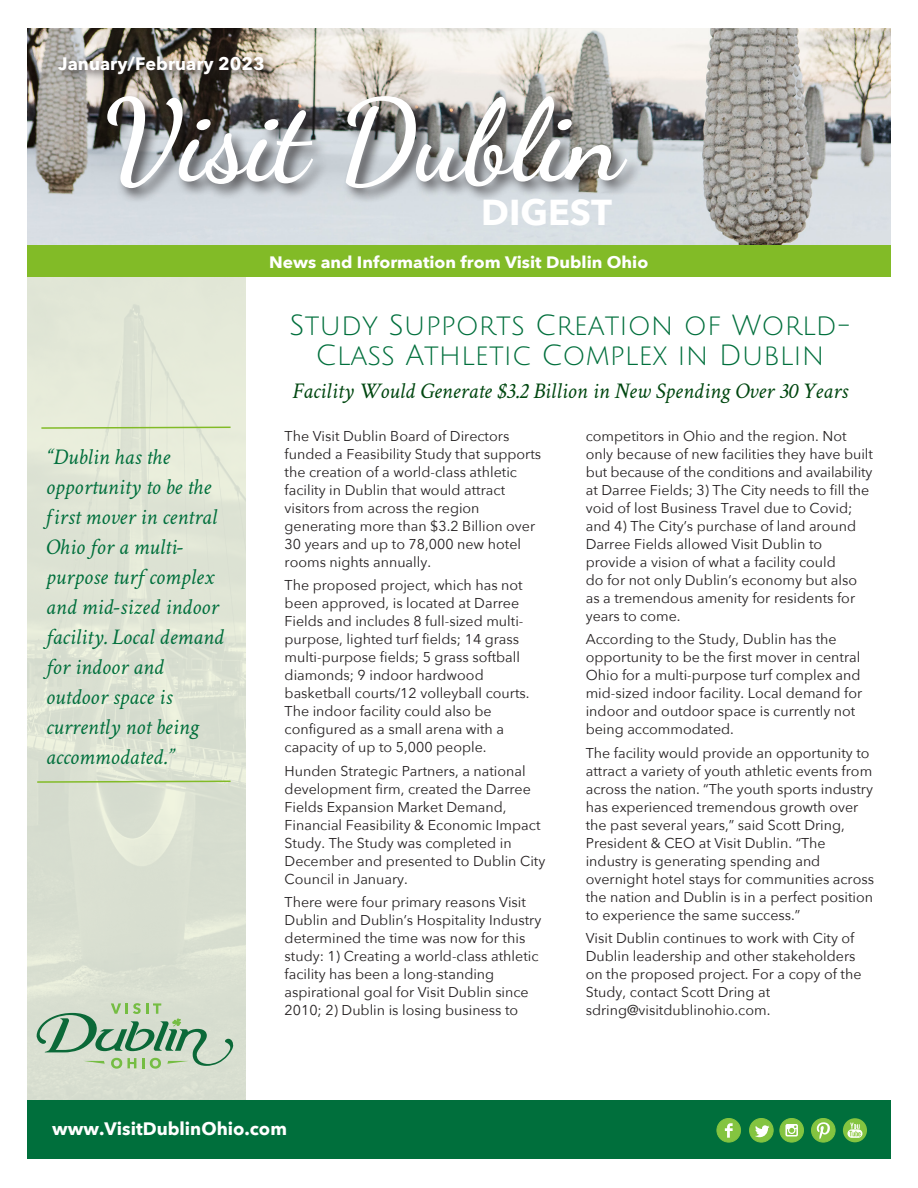
<style>
.page{position:relative;width:918px;height:1188px;background:#fff}
.page>*{position:absolute;margin:0;border:0;box-sizing:border-box;transform-origin:0 0}
.t1{font:700 114px "Dancing Script";color:#fff}
.t2{font:700 36px "Avenir Next";color:#fff}
.t3{font:28.5px/30px "Julius Sans One";color:#006f3c;text-align:center}
.t4{font:italic 22.5px/30px "Crimson Text";color:#006f3c}
.t5{font:italic 22.5px "Crimson Text";color:#004710}
.t6{font:700 18px "Avenir Next";color:#fff}
.t7{font:700 16.5px "Avenir Next";color:#fff;scale:1.05 1}
.t8{font:14.25px/18px "Avenir Next";color:#231f20}
</style>
<div class="page">
<img style="left:27px;top:28px;width:864px;height:216px">
<div style="left:54px;top:53px;width:221px;height:32px;background:#231f20;opacity:.75"></div>
<div style="left:27px;top:1100px;width:864px;height:59px;background:#006f3c"></div>
<div style="left:812px;top:1118px;width:23px;height:24px;background:#84c440;border-radius:50%"></div>
<div style="left:811px;top:1118px;width:24px;height:24px;border:1px solid #84c440;border-radius:50%"></div>
<svg style="left:816px;top:1122px;width:14px;height:17px"></svg>
<div style="left:717px;top:1118px;width:24px;height:24px;background:#84c440;border-radius:50%"></div>
<div style="left:717px;top:1118px;width:24px;height:24px;border:1px solid #84c440;border-radius:50%"></div>
<svg style="left:725px;top:1123px;width:8px;height:15px"></svg>
<div style="left:750px;top:1118px;width:23px;height:24px;background:#84c440;border-radius:50%"></div>
<div style="left:749px;top:1118px;width:24px;height:24px;border:1px solid #84c440;border-radius:50%"></div>
<svg style="left:755px;top:1125px;width:14px;height:12px"></svg>
<div style="left:780px;top:1118px;width:24px;height:24px;background:#84c440;border-radius:50%"></div>
<div style="left:780px;top:1118px;width:24px;height:24px;border:1px solid #84c440;border-radius:50%"></div>
<svg style="left:784px;top:1124px;width:14px;height:14px"></svg>
<div style="left:843px;top:1118px;width:24px;height:24px;background:#84c440;border-radius:50%"></div>
<svg style="left:847px;top:1129px;width:15px;height:9px"></svg>
<svg style="left:849px;top:1123px;width:12px;height:13px"></svg>
<svg style="left:40px;top:426px;width:192px;height:4px"></svg>
<svg style="left:36px;top:780px;width:196px;height:4px"></svg>
<div style="left:104px;top:93px;width:539px;height:111px;background:#231f20;opacity:.75"></div>
<div style="left:27px;top:245px;width:864px;height:32px;background:#82bb27"></div>
<svg style="left:37px;top:1003px;width:196px;height:66px;background:#b2c9b1"></svg>
<p class="t6" style="left:58px;top:48px;width:208px">January/February 2023</p>
<p class="t1" style="left:103px;top:70px;width:521px">Visit Dublin</p>
<p class="t2" style="left:481px;top:181px;width:133px">DIGEST</p>
<p class="t7" style="left:269px;top:248px;width:363px">News and Information from Visit Dublin Ohio</p>
<p class="t4" style="left:46px;top:442px;width:179px">“Dublin has the opportunity to be the first mover in central<br>Ohio for a multi&shy;purpose turf complex and mid-sized indoor facility. Local demand for indoor and outdoor space is currently not being accommodated.”</p>
<p class="t3" style="left:289px;top:311px;width:563px">Study Supports Creation of World-<br>Class Athletic Complex in Dublin</p>
<p class="t5" style="left:292px;top:378px;width:557px">Facility Would Generate $3.2 Billion in New Spending Over 30 Years</p>
<p class="t8" style="left:285px;top:426px;width:258px">The Visit Dublin Board of Directors funded a Feasibility Study that supports the creation of a world-class athletic facility in Dublin that would attract visitors from across the region generating more than $3.2 Billion over 30 years and up to 78,000 new hotel rooms nights annually.</p>
<p class="t8" style="left:285px;top:576px;width:247px">The proposed project, which has not been approved, is located at Darree Fields and includes 8 full-sized multi&shy;purpose, lighted turf fields; 14 grass multi-purpose fields; 5 grass softball diamonds; 9 indoor hardwood basketball courts/12 volleyball courts.<br>The indoor facility could also be configured as a small arena with a capacity of up to 5,000 people.</p>
<p class="t8" style="left:285px;top:761px;width:262px">Hunden Strategic Partners, a national development firm, created the Darree Fields Expansion Market Demand, Financial Feasibility &amp; Economic Impact Study. The Study was completed in December and presented to Dublin City Council in January.</p>
<p class="t8" style="left:285px;top:892px;width:258px">There were four primary reasons Visit Dublin and Dublin’s Hospitality Industry determined the time was now for this study: 1) Creating a world-class athletic facility has been a long-standing aspirational goal for Visit Dublin since 2010; 2) Dublin is losing business to</p>
<p class="t8" style="left:586px;top:426px;width:289px">competitors in Ohio and the region. Not only because of new facilities they have built but because of the conditions and availability at Darree Fields; 3) The City needs to fill the void of lost Business Travel due to Covid; and 4) The City’s purchase of land around Darree Fields allowed Visit Dublin to provide a vision of what a facility could<br>do for not only Dublin’s economy but also as a tremendous amenity for residents for years to come.</p>
<p class="t8" style="left:586px;top:630px;width:278px">According to the Study, Dublin has the opportunity to be the first mover in central Ohio for a multi-purpose turf complex and mid-sized indoor facility. Local demand for indoor and outdoor space is currently not being accommodated.</p>
<p class="t8" style="left:586px;top:743px;width:290px">The facility would provide an opportunity to attract a variety of youth athletic events from across the nation. “The youth sports industry has experienced tremendous growth over the past several years,” said Scott Dring, President &amp; CEO at Visit Dublin. “The industry is generating spending and overnight hotel stays for communities across the nation and Dublin is in a perfect position to experience the same success.”</p>
<p class="t8" style="left:586px;top:928px;width:277px">Visit Dublin continues to work with City of Dublin leadership and other stakeholders on the proposed project. For a copy of the Study, contact Scott Dring at sdring@visitdublinohio.com.</p>
<p class="t6" style="left:52px;top:1113px;width:236px">www.VisitDublinOhio.com</p>
</div>
